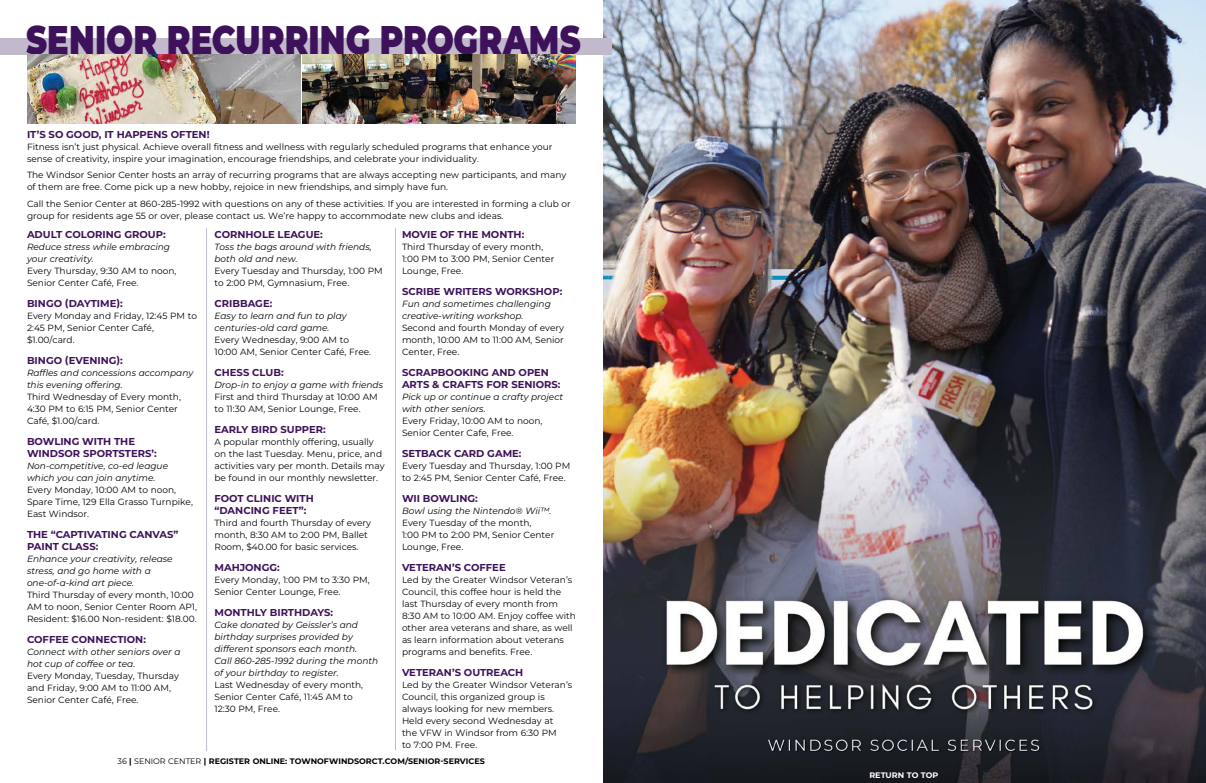
<style>
.page{position:relative;width:1206px;height:783px;background:#fff}
.page>*{position:absolute;margin:0;border:0;box-sizing:border-box;transform-origin:0 0}
.t1{font:900 40px "Montserrat";letter-spacing:.005em;color:#3e125a;scale:.8 1}
.t2{font:700 10px/12px "Montserrat";color:#3e125a}
.t3{font:9px/12px "Montserrat";color:#000}
.t4{font:italic 9px/12px "Montserrat";color:#000}
.t5{font:700 8px "Montserrat";color:#000}
.t6{font:700 8px "Montserrat";color:#fff}
.s1{font-weight:400}
</style>
<div class="page">
<img style="left:603px;top:0;width:603px;height:783px">
<div style="left:0;top:39px;width:612px;height:16px;background:#c2b9cd"></div>
<img style="left:27px;top:55px;width:549px;height:68px">
<hr style="left:206px;top:228px;width:1px;height:523px;background:#c2b9cd">
<hr style="left:395px;top:228px;width:1px;height:522px;background:#c2b9cd">
<h1 class="t1" style="left:26px;top:10px;width:695px">SENIOR RECURRING PROGRAMS</h1>
<p class="t2" style="left:27px;top:128px;width:184px">IT’S SO GOOD, IT HAPPENS OFTEN!</p>
<p class="t3" style="left:27px;top:140px;width:527px">Fitness isn’t just physical. Achieve overall fitness and wellness with regularly scheduled programs that enhance your sense of creativity, inspire your imagination, encourage friendships, and celebrate your individuality.</p>
<p class="t3" style="left:27px;top:169px;width:541px">The Windsor Senior Center hosts an array of recurring programs that are always accepting new participants, and many of them are free. Come pick up a new hobby, rejoice in new friendships, and simply have fun.</p>
<p class="t3" style="left:27px;top:197px;width:545px">Call the Senior Center at 860-285-1992 with questions on any of these activities. If you are interested in forming a club or group for residents age 55 or over, please contact us. We’re happy to accommodate new clubs and ideas.</p>
<p class="t2" style="left:27px;top:228px;width:140px">ADULT COLORING GROUP:</p>
<p class="t4" style="left:27px;top:240px;width:145px">Reduce stress while embracing your creativity.</p>
<p class="t3" style="left:27px;top:264px;width:151px">Every Thursday, 9:30 AM to noon,<br>Senior Center Café, Free.</p>
<p class="t2" style="left:27px;top:297px;width:97px">BINGO (DAYTIME):</p>
<p class="t3" style="left:27px;top:309px;width:172px">Every Monday and Friday, 12:45 PM to<br>2:45 PM, Senior Center Café, $1.00/card.</p>
<p class="t2" style="left:27px;top:354px;width:97px">BINGO (EVENING):</p>
<p class="t4" style="left:27px;top:366px;width:168px">Raffles and concessions accompany this evening offering.</p>
<p class="t3" style="left:27px;top:390px;width:155px">Third Wednesday of Every month,<br>4:30 PM to 6:15 PM, Senior Center<br>Café, $1.00/card.</p>
<p class="t2" style="left:27px;top:435px;width:131px">BOWLING WITH THE<br>WINDSOR SPORTSTERS’:</p>
<p class="t4" style="left:27px;top:459px;width:143px">Non-competitive, co-ed league which you can join anytime.</p>
<p class="t3" style="left:27px;top:483px;width:167px">Every Monday, 10:00 AM to noon,<br>Spare Time, 129 Ella Grasso Turnpike,<br>East Windsor.</p>
<p class="t2" style="left:27px;top:528px;width:153px">THE “CAPTIVATING CANVAS”<br>PAINT CLASS:</p>
<p class="t4" style="left:27px;top:552px;width:147px">Enhance your creativity, release stress, and go home with a one-of-a-kind art piece.</p>
<p class="t3" style="left:27px;top:588px;width:172px">Third Thursday of every month, 10:00<br>AM to noon, Senior Center Room AP1,<br>Resident: $16.00 Non-resident: $18.00.</p>
<p class="t2" style="left:27px;top:633px;width:120px">COFFEE CONNECTION:</p>
<p class="t4" style="left:27px;top:645px;width:155px">Connect with other seniors over a hot cup of coffee or tea.</p>
<p class="t3" style="left:27px;top:669px;width:154px">Every Monday, Tuesday, Thursday and Friday, 9:00 AM to 11:00 AM,<br>Senior Center Café, Free.</p>
<p class="t2" style="left:214px;top:228px;width:110px">CORNHOLE LEAGUE:</p>
<p class="t4" style="left:214px;top:240px;width:159px">Toss the bags around with friends, both old and new.</p>
<p class="t3" style="left:214px;top:264px;width:170px">Every Tuesday and Thursday, 1:00 PM to 2:00 PM, Gymnasium, Free.</p>
<p class="t2" style="left:214px;top:297px;width:59px">CRIBBAGE:</p>
<p class="t4" style="left:214px;top:309px;width:134px">Easy to learn and fun to play centuries-old card game.</p>
<p class="t3" style="left:214px;top:333px;width:158px">Every Wednesday, 9:00 AM to<br>10:00 AM, Senior Center Café, Free.</p>
<p class="t2" style="left:214px;top:366px;width:71px">CHESS CLUB:</p>
<p class="t4" style="left:214px;top:378px;width:170px">Drop-in to enjoy a game with friends</p>
<p class="t3" style="left:214px;top:390px;width:165px">First and third Thursday at 10:00 AM to 11:30 AM, Senior Lounge, Free.</p>
<p class="t2" style="left:214px;top:423px;width:113px">EARLY BIRD SUPPER:</p>
<p class="t3" style="left:214px;top:435px;width:172px">A popular monthly offering, usually on the last Tuesday. Menu, price, and activities vary per month. Details may be found in our monthly newsletter.</p>
<p class="t2" style="left:214px;top:492px;width:101px">FOOT CLINIC WITH “DANCING FEET”:</p>
<p class="t3" style="left:214px;top:516px;width:158px">Third and fourth Thursday of every month, 8:30 AM to 2:00 PM, Ballet<br>Room, $40.00 for basic services.</p>
<p class="t2" style="left:214px;top:561px;width:67px">MAHJONGG:</p>
<p class="t3" style="left:214px;top:573px;width:157px">Every Monday, 1:00 PM to 3:30 PM,<br>Senior Center Lounge, Free.</p>
<p class="t2" style="left:214px;top:606px;width:120px">MONTHLY BIRTHDAYS:</p>
<p class="t4" style="left:214px;top:618px;width:165px">Cake donated by Geissler’s and birthday surprises provided by different sponsors each month.<br>Call 860-285-1992 during the month of your birthday to register.</p>
<p class="t3" style="left:214px;top:678px;width:150px">Last Wednesday of every month,<br>Senior Center Café, 11:45 AM to<br>12:30 PM, Free.</p>
<p class="t2" style="left:402px;top:228px;width:124px">MOVIE OF THE MONTH:</p>
<p class="t3" style="left:402px;top:240px;width:154px">Third Thursday of every month,<br>1:00 PM to 3:00 PM, Senior Center<br>Lounge, Free.</p>
<p class="t2" style="left:402px;top:285px;width:162px">SCRIBE WRITERS WORKSHOP:</p>
<p class="t4" style="left:402px;top:297px;width:150px">Fun and sometimes challenging creative-writing workshop.</p>
<p class="t3" style="left:402px;top:321px;width:163px;text-align:justify">Second and fourth Monday of every month, 10:00 AM to 11:00 AM, Senior Center, Free.</p>
<p class="t2" style="left:402px;top:366px;width:160px">SCRAPBOOKING AND OPEN<br>ARTS &amp; CRAFTS FOR SENIORS:</p>
<p class="t4" style="left:402px;top:390px;width:163px">Pick up or continue a crafty project with other seniors.</p>
<p class="t3" style="left:402px;top:414px;width:142px">Every Friday, 10:00 AM to noon,<br>Senior Center Cafe, Free.</p>
<p class="t2" style="left:402px;top:447px;width:121px">SETBACK CARD GAME:</p>
<p class="t3" style="left:402px;top:459px;width:170px">Every Tuesday and Thursday, 1:00 PM to 2:45 PM, Senior Center Café, Free.</p>
<p class="t2" style="left:402px;top:492px;width:77px">WII BOWLING:</p>
<p class="t4" style="left:402px;top:504px;width:151px">Bowl using the Nintendo® Wii™.</p>
<p class="t3" style="left:402px;top:516px;width:154px">Every Tuesday of the month,<br>1:00 PM to 2:00 PM, Senior Center<br>Lounge, Free.</p>
<p class="t2" style="left:402px;top:561px;width:105px">VETERAN’S COFFEE</p>
<p class="t3" style="left:402px;top:573px;width:176px">Led by the Greater Windsor Veteran’s Council, this coffee hour is held the last Thursday of every month from 8:30 AM to 10:00 AM. Enjoy coffee with other area veterans and share, as well as learn information about veterans programs and benefits. Free.</p>
<p class="t2" style="left:402px;top:666px;width:123px">VETERAN’S OUTREACH</p>
<p class="t3" style="left:402px;top:678px;width:172px">Led by the Greater Windsor Veteran’s<br>Council, this organized group is always looking for new members.<br>Held every second Wednesday at<br>the VFW in Windsor from 6:30 PM<br>to 7:00 PM. Free.</p>
<p class="t5" style="left:118px;top:755px;width:369px"><span class="s1">36</span> | <span class="s1">SENIOR CENTER</span> | REGISTER ONLINE: TOWNOFWINDSORCT.COM/SENIOR-SERVICES</p>
<p class="t6" style="left:869px;top:770px;width:71px">RETURN TO TOP</p>
</div>
